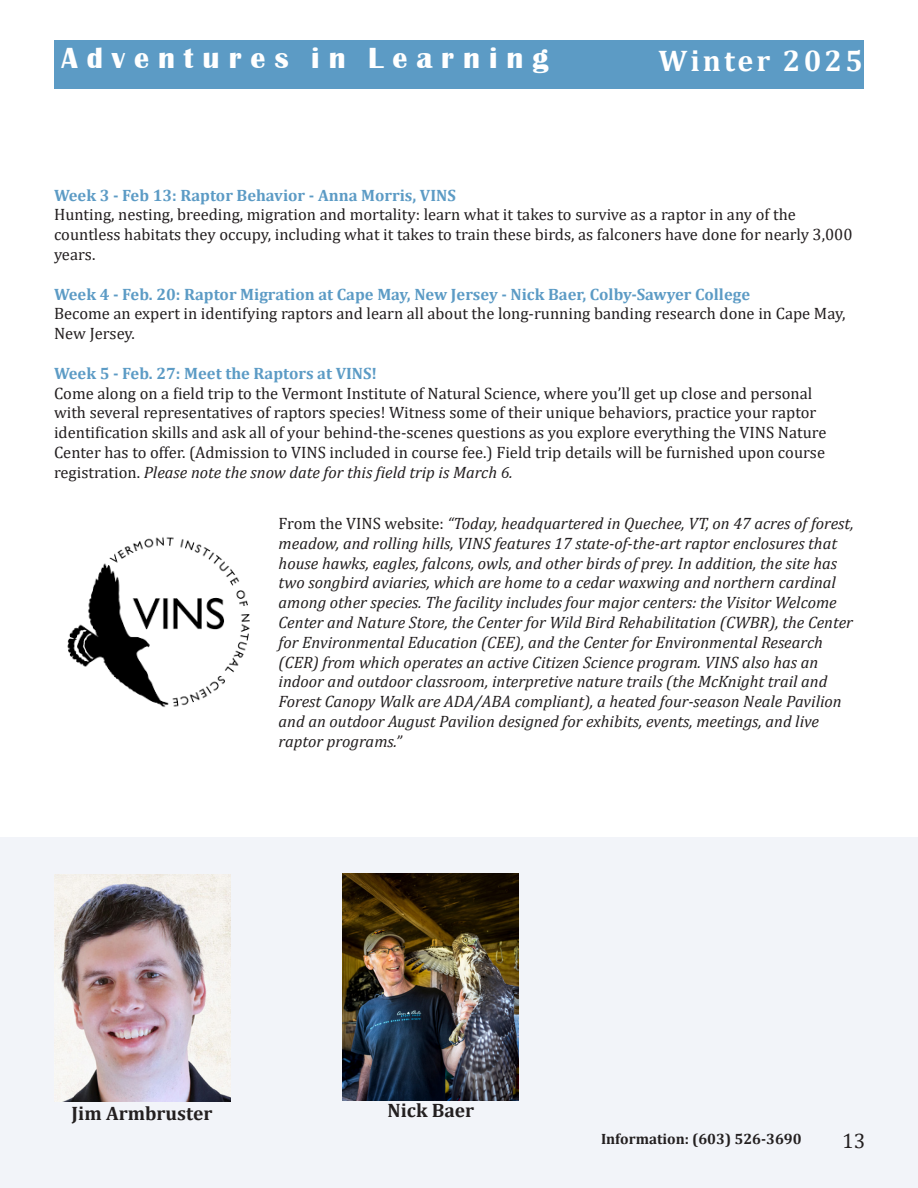
<style>
.page{position:relative;width:918px;height:1188px;background:#fff}
.page>*{position:absolute;margin:0;border:0;box-sizing:border-box;transform-origin:0 0}
.t1{font:700 30px "Britannic";letter-spacing:.3em;color:#fff}
.t2{font:700 30px "Cambria";letter-spacing:.1em;color:#fff}
.t3{font:21px "Cambria";color:#231f20}
.t4{font:700 19.5px "Cambria";color:#231f20}
.t5{font:italic 16.5px/19.8px "Cambria";color:#231f20}
.t6{font:16.5px/19.8px "Cambria";color:#231f20}
.t7{font:700 16.5px "Cambria";color:#5c9bc5}
.t8{font:700 15px "Cambria";color:#231f20}
.s1{font-style:italic}
.s2{font-style:normal}
</style>
<div class="page">
<div style="left:0;top:837px;width:918px;height:351px;background:#f2f4f9"></div>
<div style="left:54px;top:40px;width:810px;height:49px;background:#5c9bc5"></div>
<img style="left:343px;top:873px;width:176px;height:227px">
<img style="left:54px;top:875px;width:176px;height:227px">
<img style="left:67px;top:537px;width:183px;height:171px">
<h1 class="t1" style="left:62px;top:41px;width:489px">Adventures in Learning</h1>
<h1 class="t2" style="left:659px;top:40px;width:206px">Winter 2025</h1>
<p class="t7" style="left:54px;top:183px;width:403px">Week 3 - Feb 13: Raptor Behavior - Anna Morris, VINS</p>
<p class="t6" style="left:54px;top:205px;width:800px">Hunting, nesting, breeding, migration and mortality: learn what it takes to survive as a raptor in any of the countless habitats they occupy, including what it takes to train these birds, as falconers have done for nearly 3,000 years.</p>
<p class="t7" style="left:54px;top:282px;width:698px">Week 4 - Feb. 20: Raptor Migration at Cape May, New Jersey - Nick Baer, Colby-Sawyer College</p>
<p class="t6" style="left:54px;top:304px;width:793px">Become an expert in identifying raptors and learn all about the long-running banding research done in Cape May,<br>New Jersey.</p>
<p class="t7" style="left:54px;top:362px;width:325px">Week 5 - Feb. 27: Meet the Raptors at VINS!</p>
<p class="t6" style="left:54px;top:383px;width:774px">Come along on a field trip to the Vermont Institute of Natural Science, where you’ll get up close and personal with several representatives of raptors species! Witness some of their unique behaviors, practice your raptor identification skills and ask all of your behind-the-scenes questions as you explore everything the VINS Nature Center has to offer. (Admission to VINS included in course fee.) Field trip details will be furnished upon course registration. <span class="s1">Please note the snow date for this field trip is March 6.</span></p>
<p class="t5" style="left:279px;top:513px;width:577px"><span class="s2">From the VINS website:</span> “Today, headquartered in Quechee, VT, on 47 acres of forest, meadow, and rolling hills, VINS features 17 state-of-the-art raptor enclosures that house hawks, eagles, falcons, owls, and other birds of prey. In addition, the site has two songbird aviaries, which are home to a cedar waxwing and northern cardinal among other species. The facility includes four major centers: the Visitor Welcome Center and Nature Store, the Center for Wild Bird Rehabilitation (CWBR), the Center for Environmental Education (CEE), and the Center for Environmental Research (CER) from which operates an active Citizen Science program. VINS also has an indoor and outdoor classroom, interpretive nature trails (the McKnight trail and Forest Canopy Walk are ADA/ABA compliant), a heated four-season Neale Pavilion and an outdoor August Pavilion designed for exhibits, events, meetings, and live raptor programs.”</p>
<p class="t4" style="left:72px;top:1100px;width:142px">Jim Armbruster</p>
<p class="t4" style="left:388px;top:1096px;width:88px">Nick Baer</p>
<p class="t8" style="left:601px;top:1128px;width:202px">Information: (603) 526-3690</p>
<p class="t3" style="left:842px;top:1129px;width:25px">13</p>
</div>
